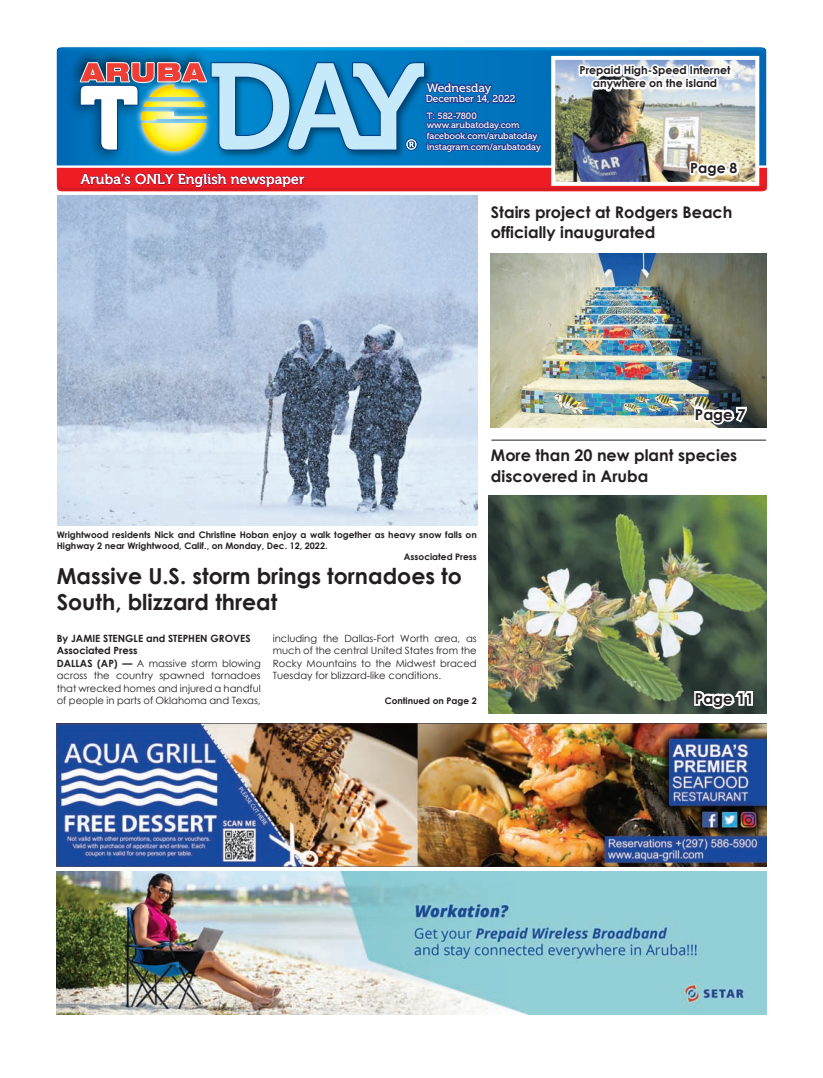
<style>
.page{position:relative;width:823px;height:1078px;background:#fff}
.page>*{position:absolute;margin:0;border:0;box-sizing:border-box;transform-origin:0 0}
.t1{font:700 22px/26.4px "Century Gothic";color:#231f20}
.t2{font:700 16px/20px "Century Gothic";color:#231f20}
.t3{font:700 15px "Century Gothic";color:#231f20}
.t4{font:14.3px "Museo 500";letter-spacing:.015em;color:#fff}
.t5{font:700 14px "Century Gothic";color:#231f20}
.t6{font:12px "Museo 500";color:#fff}
.t7{font:700 11px/13px "Century Gothic";color:#231f20;text-align:center}
.t8{font:10px/12.5px "Century Gothic";color:#231f20}
.t9{font:10px "Museo 500";color:#fff}
.t10{font:700 9px "Century Gothic";color:#231f20}
.t11{font:9px/9px "Museo 500";color:#fff}
.s1{font-weight:700}
</style>
<div class="page">
<svg style="left:57px;top:47px;width:708px;height:14px;background:#1780c3"></svg>
<img style="left:219px;top:56px;width:217px;height:5px">
<svg style="left:56px;top:48px;width:708px;height:7px;background:#007dc5"></svg>
<img style="left:62px;top:47px;width:157px;height:14px">
<img style="left:56px;top:871px;width:710px;height:142px">
<img style="left:56px;top:723px;width:710px;height:143px">
<img style="left:57px;top:195px;width:420px;height:331px">
<img style="left:488px;top:496px;width:277px;height:217px">
<img style="left:490px;top:254px;width:275px;height:173px">
<svg style="left:691px;top:403px;width:57px;height:24px"></svg>
<svg style="left:691px;top:687px;width:63px;height:24px"></svg>
<div style="left:551px;top:56px;width:207px;height:130px;border:4px solid #fff"></div>
<img style="left:57px;top:61px;width:708px;height:130px">
<hr style="left:491px;top:440px;width:274px;height:1px;background:#231f20">
<h3 class="t4" style="left:81px;top:171px;width:225px">Aruba’s ONLY English newspaper</h3>
<p class="t6" style="left:426px;top:81px;width:66px">Wednesday</p>
<p class="t11" style="left:426px;top:111px;width:94px">T: 582-7800 www.arubatoday.com</p>
<p class="t11" style="left:426px;top:130px;width:116px;line-height:10.8px">facebook.com/arubatoday instagram.com/arubatoday</p>
<p class="t9" style="left:425px;top:93px;width:91px">December 14, 2022</p>
<p class="t7" style="left:579px;top:63px;width:152px">Prepaid High-Speed Internet anywhere on the island</p>
<h3 class="t5" style="left:690px;top:158px;width:49px">Page 8</h3>
<h2 class="t2" style="left:490px;top:201px;width:243px">Stairs project at Rodgers Beach officially inaugurated</h2>
<h3 class="t3" style="left:694px;top:402px;width:52px">Page 7</h3>
<h2 class="t2" style="left:490px;top:444px;width:248px;line-height:21px">More than 20 new plant species discovered in Aruba</h2>
<p class="t10" style="left:57px;top:528px;width:421px">Wrightwood residents Nick and Christine Hoban enjoy a walk together as heavy snow falls on</p>
<p class="t10" style="left:57px;top:539px;width:272px">Highway 2 near Wrightwood, Calif., on Monday, Dec. 12, 2022.</p>
<p class="t10" style="left:404px;top:549px;width:74px">Associated Press</p>
<h1 class="t1" style="left:57px;top:561px;width:406px">Massive U.S. storm brings tornadoes to<br>South, blizzard threat</h1>
<p class="t8" style="left:57px;top:631px;width:205px"><span class="s1">By JAMIE STENGLE and STEPHEN GROVES Associated Press<br>DALLAS (AP) —</span> A massive storm blowing across the country spawned tornadoes that wrecked homes and injured a handful of people in parts of Oklahoma and Texas,</p>
<p class="t8" style="left:272px;top:631px;width:205px;text-align:justify">including the Dallas-Fort Worth area, as much of the central United States from the Rocky Mountains to the Midwest braced Tuesday for blizzard-like conditions.</p>
<p class="t10" style="left:384px;top:694px;width:93px">Continued on Page 2</p>
<h3 class="t3" style="left:694px;top:686px;width:60px">Page 11</h3>
</div>
